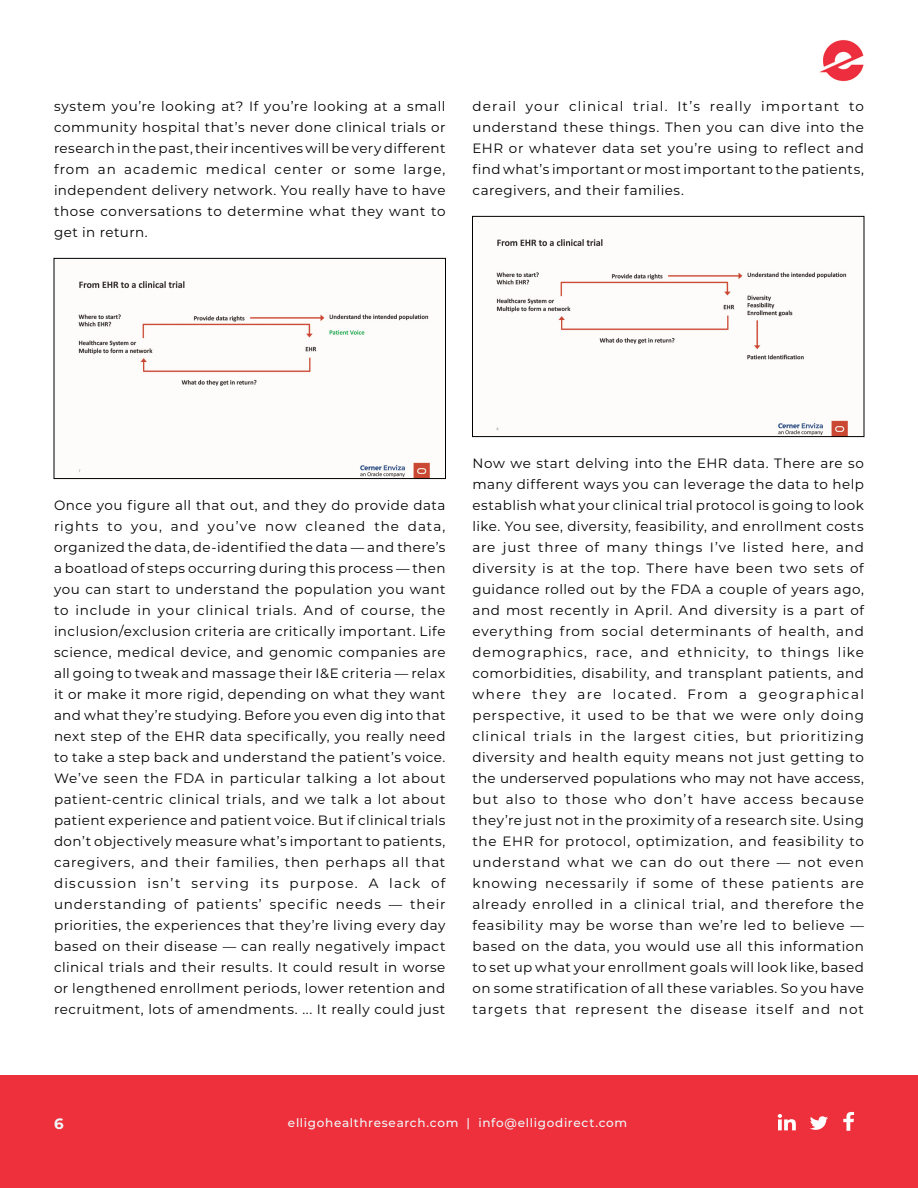
<style>
.page{position:relative;width:918px;height:1188px;background:#fff}
.page>*{position:absolute;margin:0;border:0;box-sizing:border-box;transform-origin:0 0}
.t1{font:700 15px "Montserrat";color:#eff8fa}
.t2{font:13.5px/21px "Montserrat";letter-spacing:.04em;color:#000;text-align:justify}
.t3{font:500 12px "Montserrat";letter-spacing:.055em;color:#eff8fa}
</style>
<div class="page">
<img style="left:819px;top:40px;width:45px;height:42px">
<div style="left:0;top:1076px;width:918px;height:112px;background:#ee303c"></div>
<svg style="left:843px;top:1112px;width:11px;height:19px"></svg>
<svg style="left:778px;top:1114px;width:18px;height:16px"></svg>
<svg style="left:810px;top:1116px;width:18px;height:14px"></svg>
<img style="left:78px;top:281px;width:352px;height:196px">
<div style="left:54px;top:258px;width:392px;height:221px;border:1px solid #000"></div>
<img style="left:496px;top:239px;width:352px;height:196px">
<div style="left:472px;top:216px;width:392px;height:221px;border:1px solid #000"></div>
<p class="t2" style="left:54px;top:95px;width:393px">system you’re looking at? If you’re looking at a small community hospital that’s never done clinical trials or research in the past, their incentives will be very different from an academic medical center or some large, independent delivery network. You really have to have those conversations to determine what they want to get in return.</p>
<p class="t2" style="left:472px;top:95px;width:393px">derail your clinical trial. It’s really important to understand these things. Then you can dive into the EHR or whatever data set you’re using to reflect and find what’s important or most important to the patients, caregivers, and their families.</p>
<p class="t2" style="left:54px;top:494px;width:393px">Once you figure all that out, and they do provide data rights to you, and you’ve now cleaned the data, organized the data, de-identified the data — and there’s a boatload of steps occurring during this process — then you can start to understand the population you want to include in your clinical trials. And of course, the inclusion/exclusion criteria are critically important. Life science, medical device, and genomic companies are all going to tweak and massage their I&amp;E criteria — relax it or make it more rigid, depending on what they want and what they’re studying. Before you even dig into that next step of the EHR data specifically, you really need to take a step back and understand the patient’s voice.<br>We’ve seen the FDA in particular talking a lot about patient-centric clinical trials, and we talk a lot about patient experience and patient voice. But if clinical trials don’t objectively measure what’s important to patients, caregivers, and their families, then perhaps all that discussion isn’t serving its purpose. A lack of understanding of patients’ specific needs — their priorities, the experiences that they’re living every day based on their disease — can really negatively impact clinical trials and their results. It could result in worse or lengthened enrollment periods, lower retention and recruitment, lots of amendments. ... It really could just</p>
<p class="t2" style="left:472px;top:452px;width:393px">Now we start delving into the EHR data. There are so many different ways you can leverage the data to help establish what your clinical trial protocol is going to look like. You see, diversity, feasibility, and enrollment costs are just three of many things I’ve listed here, and diversity is at the top. There have been two sets of guidance rolled out by the FDA a couple of years ago, and most recently in April. And diversity is a part of everything from social determinants of health, and demographics, race, and ethnicity, to things like comorbidities, disability, and transplant patients, and where they are located. From a geographical perspective, it used to be that we were only doing clinical trials in the largest cities, but prioritizing diversity and health equity means not just getting to the underserved populations who may not have access, but also to those who don’t have access because they’re just not in the proximity of a research site. Using the EHR for protocol, optimization, and feasibility to understand what we can do out there — not even knowing necessarily if some of these patients are already enrolled in a clinical trial, and therefore the feasibility may be worse than we’re led to believe — based on the data, you would use all this information to set up what your enrollment goals will look like, based on some stratification of all these variables. So you have targets that represent the disease itself and not</p>
<p class="t1" style="left:54px;top:1113px;width:11px">6</p>
<p class="t3" style="left:288px;top:1115px;width:341px">elligohealthresearch.com | info@elligodirect.com</p>
</div>
